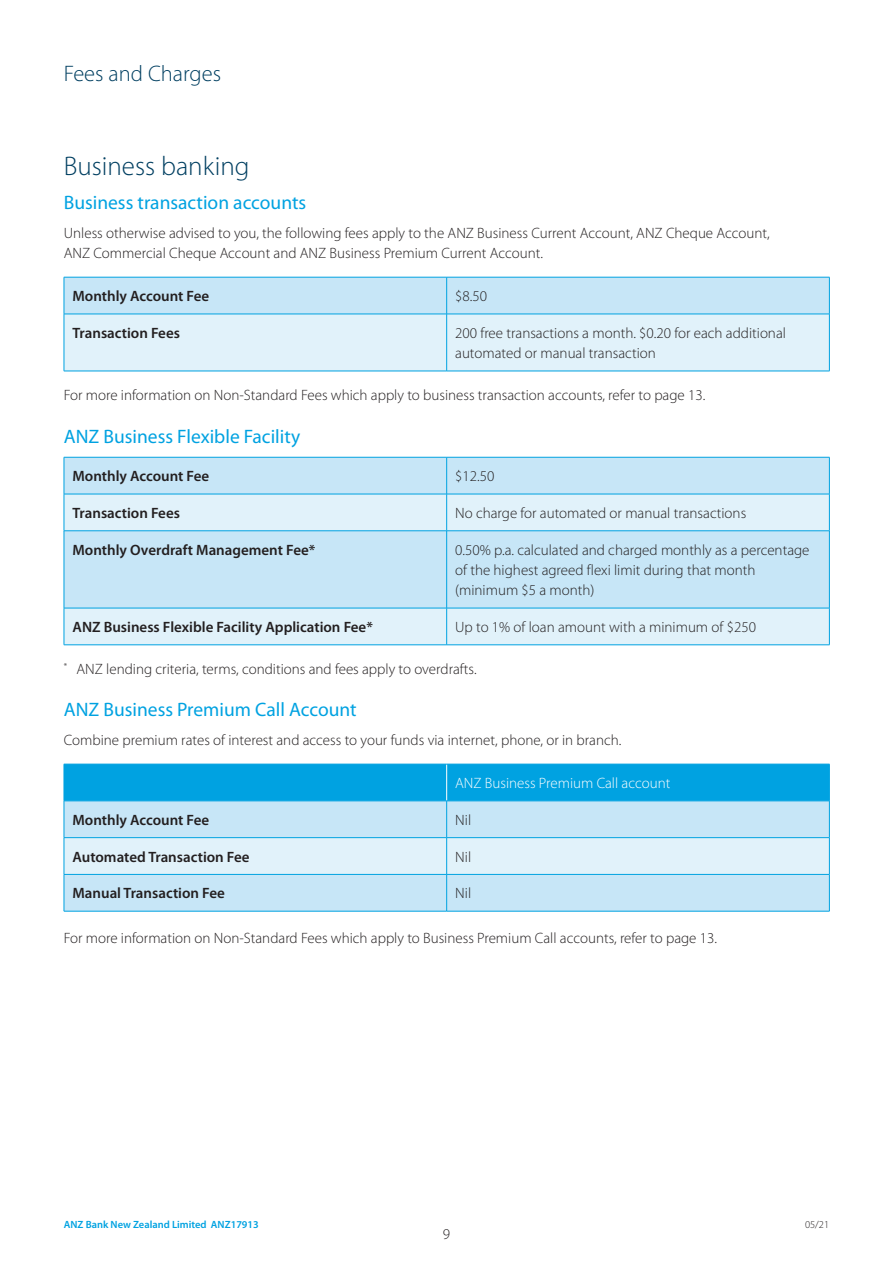
<style>
.page{position:relative;width:893px;height:1263px;background:#fff}
.page>*{position:absolute;margin:0;border:0;box-sizing:border-box;transform-origin:0 0}
.Heading_1__Subhead_f{font:300 27px "Myriad Pro";color:#003f61}
.t1{font:300 22.5px "Myriad Pro";color:#003f61}
.Heading_2{font:19.5px "Myriad Pro";color:#00a2e1}
.Body_Copy{font:300 15px/20.2px "Myriad Pro";color:#231f20}
.Body_Copy-2{font:600 15px "Myriad Pro";color:#231f20}
.Body_Copy-3{font:300 15px "Myriad Pro";color:#fff}
.t2{font:600 10.5px "Myriad Pro";color:#00a2e1}
.t3{font:300 10.5px "Myriad Pro";color:#231f20}
</style>
<div class="page">
<svg style="left:65px;top:278px;width:764px;height:93px;background:#d4ecf8"></svg>
<hr style="left:64px;top:277px;width:1px;height:37px;background:#00a2e1">
<hr style="left:64px;top:277px;width:383px;height:1px;background:#00a2e1">
<hr style="left:446px;top:277px;width:1px;height:37px;background:#00a2e1">
<hr style="left:447px;top:277px;width:383px;height:1px;background:#00a2e1">
<hr style="left:829px;top:277px;width:1px;height:37px;background:#00a2e1">
<hr style="left:64px;top:314px;width:1px;height:57px;background:#00a2e1">
<hr style="left:64px;top:314px;width:383px;height:1px;background:#00a2e1">
<hr style="left:64px;top:371px;width:383px;height:1px;background:#00a2e1">
<hr style="left:446px;top:314px;width:1px;height:57px;background:#00a2e1">
<hr style="left:447px;top:314px;width:383px;height:1px;background:#00a2e1">
<hr style="left:829px;top:314px;width:1px;height:57px;background:#00a2e1">
<hr style="left:447px;top:371px;width:383px;height:1px;background:#00a2e1">
<div style="left:65px;top:458px;width:764px;height:36px;background:#c7e6f7"></div>
<svg style="left:65px;top:495px;width:764px;height:149px;background:#d2ebf8"></svg>
<hr style="left:64px;top:457px;width:1px;height:37px;background:#00a2e1">
<hr style="left:64px;top:457px;width:383px;height:1px;background:#00a2e1">
<hr style="left:446px;top:457px;width:1px;height:37px;background:#00a2e1">
<hr style="left:447px;top:457px;width:383px;height:1px;background:#00a2e1">
<hr style="left:829px;top:457px;width:1px;height:37px;background:#00a2e1">
<hr style="left:64px;top:494px;width:1px;height:37px;background:#00a2e1">
<hr style="left:64px;top:494px;width:383px;height:1px;background:#00a2e1">
<hr style="left:446px;top:494px;width:1px;height:37px;background:#00a2e1">
<hr style="left:447px;top:494px;width:383px;height:1px;background:#00a2e1">
<hr style="left:829px;top:494px;width:1px;height:37px;background:#00a2e1">
<hr style="left:64px;top:531px;width:1px;height:77px;background:#00a2e1">
<hr style="left:64px;top:530px;width:383px;height:1px;background:#00a2e1">
<hr style="left:446px;top:531px;width:1px;height:77px;background:#00a2e1">
<hr style="left:447px;top:530px;width:383px;height:1px;background:#00a2e1">
<hr style="left:829px;top:531px;width:1px;height:77px;background:#00a2e1">
<hr style="left:64px;top:608px;width:1px;height:37px;background:#00a2e1">
<hr style="left:64px;top:608px;width:383px;height:1px;background:#00a2e1">
<hr style="left:64px;top:644px;width:383px;height:1px;background:#00a2e1">
<hr style="left:446px;top:608px;width:1px;height:37px;background:#00a2e1">
<hr style="left:447px;top:608px;width:383px;height:1px;background:#00a2e1">
<hr style="left:829px;top:608px;width:1px;height:37px;background:#00a2e1">
<hr style="left:447px;top:644px;width:383px;height:1px;background:#00a2e1">
<div style="left:65px;top:765px;width:764px;height:36px;background:#00a2e1"></div>
<div style="left:65px;top:802px;width:764px;height:109px;background:#c7e6f7"></div>
<div style="left:65px;top:838px;width:764px;height:36px;background:#e1f2fa"></div>
<hr style="left:446px;top:764px;width:1px;height:37px;background:#fff">
<hr style="left:64px;top:764px;width:1px;height:37px;background:#00a2e1">
<hr style="left:64px;top:764px;width:383px;height:1px;background:#00a2e1">
<hr style="left:447px;top:764px;width:383px;height:1px;background:#00a2e1">
<hr style="left:829px;top:764px;width:1px;height:37px;background:#00a2e1">
<hr style="left:64px;top:801px;width:1px;height:36px;background:#00a2e1">
<hr style="left:64px;top:801px;width:383px;height:1px;background:#00a2e1">
<hr style="left:446px;top:801px;width:1px;height:36px;background:#00a2e1">
<hr style="left:447px;top:801px;width:383px;height:1px;background:#00a2e1">
<hr style="left:829px;top:801px;width:1px;height:36px;background:#00a2e1">
<hr style="left:64px;top:838px;width:1px;height:36px;background:#00a2e1">
<hr style="left:64px;top:837px;width:383px;height:1px;background:#00a2e1">
<hr style="left:446px;top:838px;width:1px;height:36px;background:#00a2e1">
<hr style="left:447px;top:837px;width:383px;height:1px;background:#00a2e1">
<hr style="left:829px;top:838px;width:1px;height:36px;background:#00a2e1">
<hr style="left:64px;top:874px;width:1px;height:37px;background:#00a2e1">
<hr style="left:64px;top:874px;width:383px;height:1px;background:#00a2e1">
<hr style="left:64px;top:911px;width:383px;height:1px;background:#00a2e1">
<hr style="left:446px;top:874px;width:1px;height:37px;background:#00a2e1">
<hr style="left:447px;top:874px;width:383px;height:1px;background:#00a2e1">
<hr style="left:829px;top:874px;width:1px;height:37px;background:#00a2e1">
<hr style="left:447px;top:911px;width:383px;height:1px;background:#00a2e1">
<h2 class="t1" style="left:64px;top:60px;width:159px">Fees and Charges</h2>
<p class="Heading_1__Subhead_f" style="left:64px;top:150px;width:187px">Business banking</p>
<p class="Heading_2" style="left:64px;top:191px;width:244px">Business transaction accounts</p>
<p class="Body_Copy" style="left:64px;top:223px;width:707px">Unless otherwise advised to you, the following fees apply to the ANZ Business Current Account, ANZ Cheque Account,<br>ANZ Commercial Cheque Account and ANZ Business Premium Current Account.</p>
<p class="Body_Copy-2" style="left:72px;top:287px;width:138px">Monthly Account Fee</p>
<p class="Body_Copy" style="left:455px;top:286px;width:33px">$8.50</p>
<p class="Body_Copy-2" style="left:72px;top:323px;width:109px">Transaction Fees</p>
<p class="Body_Copy" style="left:455px;top:323px;width:332px">200 free transactions a month. $0.20 for each additional automated or manual transaction</p>
<p class="Body_Copy" style="left:64px;top:385px;width:643px">For more information on Non-Standard Fees which apply to business transaction accounts, refer to page 13.</p>
<p class="Heading_2" style="left:64px;top:424px;width:238px">ANZ Business Flexible Facility</p>
<p class="Body_Copy-2" style="left:72px;top:467px;width:138px">Monthly Account Fee</p>
<p class="Body_Copy" style="left:455px;top:466px;width:41px">$12.50</p>
<p class="Body_Copy-2" style="left:72px;top:503px;width:109px">Transaction Fees</p>
<p class="Body_Copy" style="left:455px;top:503px;width:293px">No charge for automated or manual transactions</p>
<p class="Body_Copy-2" style="left:72px;top:540px;width:244px">Monthly Overdraft Management Fee*</p>
<p class="Body_Copy" style="left:455px;top:539px;width:356px">0.50% p.a. calculated and charged monthly as a percentage of the highest agreed flexi limit during that month (minimum $5 a month)</p>
<p class="Body_Copy-2" style="left:72px;top:617px;width:302px">ANZ Business Flexible Facility Application Fee*</p>
<p class="Body_Copy" style="left:455px;top:617px;width:302px">Up to 1% of loan amount with a minimum of $250</p>
<p class="Body_Copy" style="left:64px;top:659px;width:414px"><sup>*</sup> ANZ lending criteria, terms, conditions and fees apply to overdrafts.</p>
<p class="Heading_2" style="left:64px;top:698px;width:294px">ANZ Business Premium Call Account</p>
<p class="Body_Copy" style="left:64px;top:730px;width:559px">Combine premium rates of interest and access to your funds via internet, phone, or in branch.</p>
<p class="Body_Copy-3" style="left:455px;top:774px;width:217px">ANZ Business Premium Call account</p>
<p class="Body_Copy-2" style="left:72px;top:810px;width:138px">Monthly Account Fee</p>
<p class="Body_Copy" style="left:455px;top:810px;width:18px">Nil</p>
<p class="Body_Copy-2" style="left:72px;top:847px;width:179px">Automated Transaction Fee</p>
<p class="Body_Copy" style="left:455px;top:846px;width:18px">Nil</p>
<p class="Body_Copy-2" style="left:72px;top:884px;width:154px">Manual Transaction Fee</p>
<p class="Body_Copy" style="left:455px;top:883px;width:18px">Nil</p>
<p class="Body_Copy" style="left:64px;top:927px;width:655px">For more information on Non-Standard Fees which apply to Business Premium Call accounts, refer to page 13.</p>
<p class="t2" style="left:64px;top:1218px;width:197px">ANZ Bank New Zealand Limited ANZ17913</p>
<p class="t3" style="left:805px;top:1218px;width:26px">05/21</p>
<p class="Body_Copy" style="left:443px;top:1223px;width:9px">9</p>
</div>
